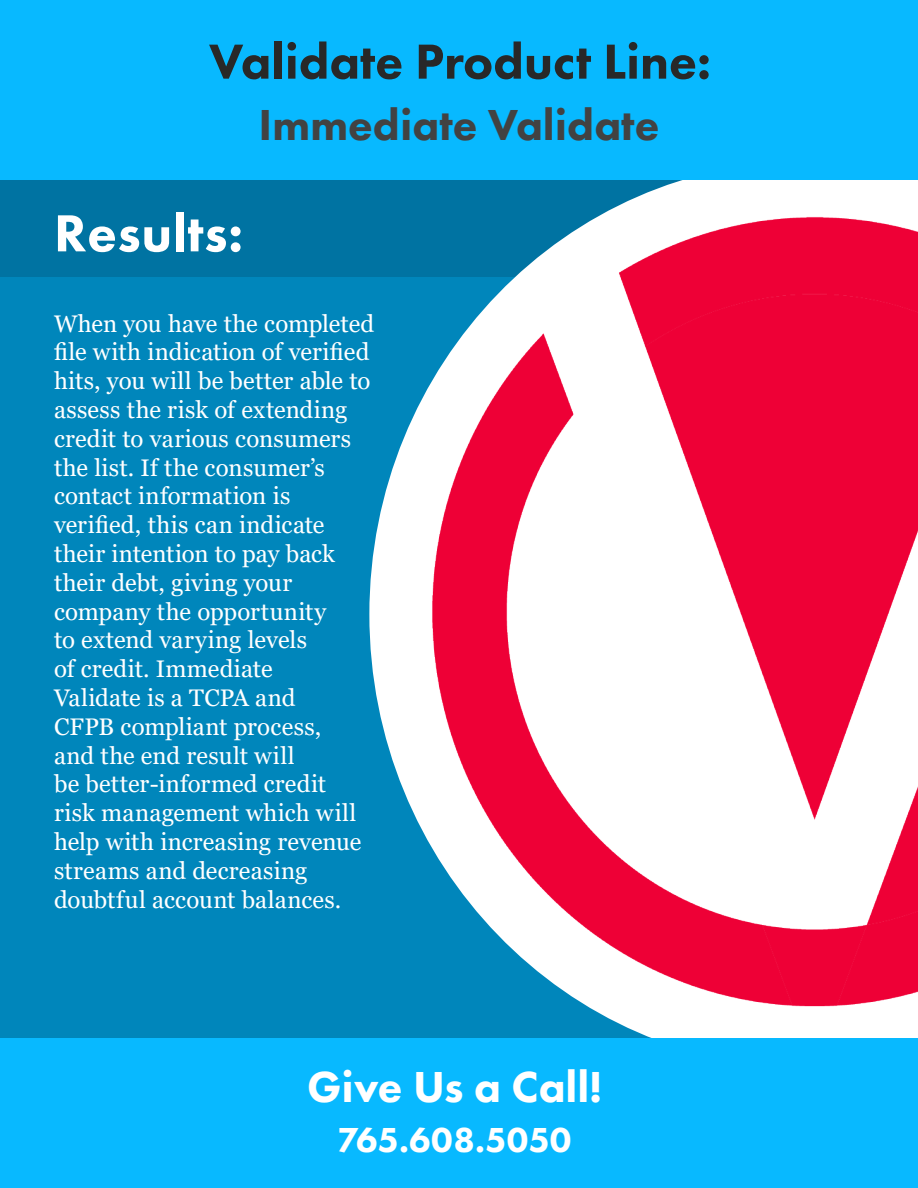
<style>
.page{position:relative;width:918px;height:1188px;background:#fff}
.page>*{position:absolute;margin:0;border:0;box-sizing:border-box;transform-origin:0 0}
.t1{font:800 54px "Futura PT";letter-spacing:.01em;color:#fff}
.t2{font:800 51px "Futura PT";color:#282828}
.t3{font:800 45px "Futura PT";color:#424242}
.t4{font:800 45px "Futura PT";color:#fff}
.t5{font:800 36px "Futura PT";color:#fff}
.Paragraph_Style_1{font:24px/28.8px "Georgia";letter-spacing:.005em;color:#fff}
</style>
<div class="page">
<div style="left:0;top:149px;width:918px;height:1039px;background:#0086bb"></div>
<div style="left:0;top:144px;width:918px;height:133px;background:#0073a2"></div>
<div style="left:0;top:0;width:918px;height:180px;background:#08b9ff"></div>
<div style="left:0;top:1039px;width:918px;height:149px;background:#08b9ff"></div>
<img style="left:307px;top:180px;width:611px;height:859px">
<p class="t2" style="left:209px;top:30px;width:504px">Validate Product Line:</p>
<p class="t3" style="left:259px;top:97px;width:402px">Immediate Validate</p>
<p class="t1" style="left:54px;top:200px;width:191px">Results:</p>
<p class="Paragraph_Style_1" style="left:54px;top:309px;width:322px">When you have the completed file with indication of verified hits, you will be better able to assess the risk of extending credit to various consumers the list. If the consumer’s contact information is verified, this can indicate their intention to pay back their debt, giving your company the opportunity<br>to extend varying levels<br>of credit. Immediate<br>Validate is a TCPA and<br>CFPB compliant process,<br>and the end result will<br>be better-informed credit<br>risk management which will help with increasing revenue streams and decreasing doubtful account balances.</p>
<p class="t4" style="left:307px;top:1059px;width:296px">Give Us a Call!</p>
<p class="t5" style="left:337px;top:1117px;width:236px">765.608.5050</p>
</div>
